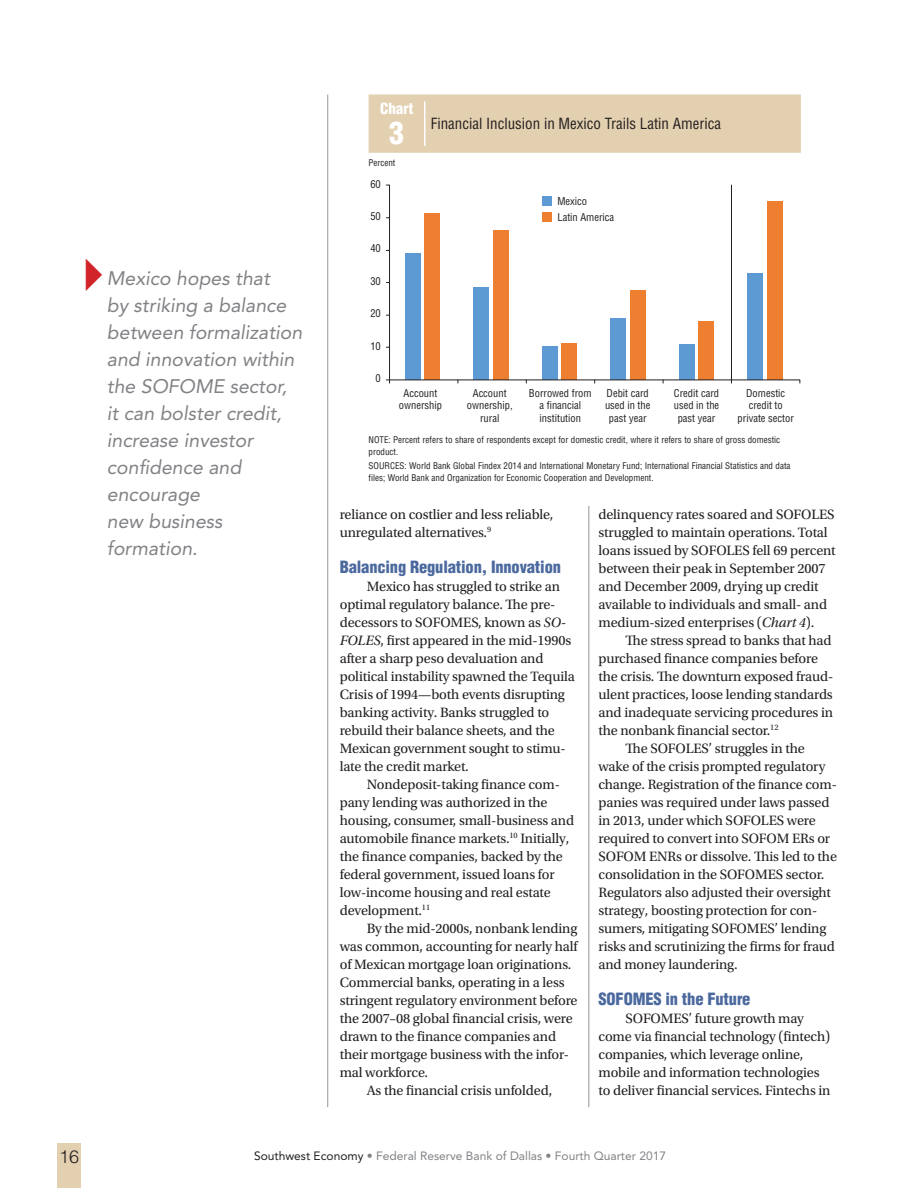
<style>
.page{position:relative;width:918px;height:1188px;background:#fff}
.page>*{position:absolute;margin:0;border:0;box-sizing:border-box;transform-origin:0 0}
.Chart{font:900 condensed 30px "Helvetica LT Std";color:#fff}
.Pullquote{font:italic 19.5px/27px "Avenir LT Std";color:#808285}
.t1{font:300 18px "Helvetica LT Std";color:#231f20}
.ArticleSubhead{font:900 condensed 16.5px "Helvetica LT Std";letter-spacing:-.01em;color:#4b699e}
.ChartTitle{font:condensed 15px "Helvetica LT Std";color:#231f20}
.Chart_word{font:900 condensed 15px "Helvetica LT Std";color:#fff}
.ArticleIndent{font:14.25px/18px "Utopia Std";letter-spacing:-.01em;color:#231f20}
.t2{font:12px "Avenir LT Std";color:#808285}
.t3{font:condensed 10.5px/12.6px "Helvetica LT Std";color:#231f20;text-align:center}
.Source{font:condensed 9px/12px "Helvetica LT Std";color:#231f20}
.ChartAxis{font:condensed 9px "Helvetica LT Std";color:#231f20}
.s1{font-style:italic}
.s2{color:#231f20}
</style>
<div class="page">
<div style="left:57px;top:1144px;width:24px;height:44px;background:#e3d0b0"></div>
<hr style="left:327px;top:94px;width:1px;height:1013px;background:#939598">
<div style="left:369px;top:94px;width:432px;height:59px;background:#e3d0b0"></div>
<hr style="left:424px;top:102px;width:1px;height:44px;background:#fff">
<svg style="left:386px;top:184px;width:415px;height:200px"></svg>
<div style="left:542px;top:196px;width:9px;height:9px;background:#5d9ad3"></div>
<div style="left:542px;top:212px;width:9px;height:9px;background:#ee7e30"></div>
<hr style="left:731px;top:185px;width:1px;height:195px;background:#231f20">
<hr style="left:588px;top:506px;width:1px;height:601px;background:#939598">
<p class="Chart_word" style="left:380px;top:99px;width:35px">Chart</p>
<p class="Chart" style="left:389px;top:114px;width:16px">3</p>
<p class="ChartTitle" style="left:431px;top:114px;width:292px">Financial Inclusion in Mexico Trails Latin America</p>
<p class="ChartAxis" style="left:369px;top:157px;width:28px">Percent</p>
<p class="Pullquote" style="left:107px;top:265px;width:197px">Mexico hopes that<br>by striking a balance between formalization and innovation within the SOFOME sector, it can bolster credit, increase investor confidence and encourage<br>new business formation.</p>
<p class="t3" style="left:370px;top:177px;width:12px">60</p>
<p class="t3" style="left:370px;top:210px;width:12px">50</p>
<p class="t3" style="left:370px;top:242px;width:12px">40</p>
<p class="t3" style="left:370px;top:275px;width:12px">30</p>
<p class="t3" style="left:370px;top:307px;width:12px">20</p>
<p class="t3" style="left:370px;top:339px;width:12px">10</p>
<p class="t3" style="left:376px;top:372px;width:7px">0</p>
<p class="t3" style="left:557px;top:193px;width:58px;line-height:16px;text-align:left">Mexico<br>Latin America</p>
<p class="t3" style="left:399px;top:386px;width:45px">Account ownership</p>
<p class="t3" style="left:467px;top:386px;width:47px">Account ownership, rural</p>
<p class="t3" style="left:529px;top:386px;width:64px">Borrowed from a financial institution</p>
<p class="t3" style="left:605px;top:386px;width:47px">Debit card used in the past year</p>
<p class="t3" style="left:674px;top:386px;width:47px">Credit card used in the past year</p>
<p class="t3" style="left:738px;top:386px;width:58px">Domestic credit to private sector</p>
<p class="Source" style="left:369px;top:434px;width:413px">NOTE: Percent refers to share of respondents except for domestic credit, where it refers to share of gross domestic product.</p>
<p class="Source" style="left:369px;top:460px;width:424px">SOURCES: World Bank Global Findex 2014 and International Monetary Fund; International Financial Statistics and data files; World Bank and Organization for Economic Cooperation and Development.</p>
<p class="ArticleIndent" style="left:340px;top:506px;width:215px">reliance on costlier and less reliable, unregulated alternatives.<sup>9</sup></p>
<p class="ArticleSubhead" style="left:340px;top:557px;width:223px">Balancing Regulation, Innovation</p>
<p class="ArticleIndent" style="left:340px;top:578px;width:237px;text-indent:27px">Mexico has struggled to strike an optimal regulatory balance. The pre&shy;decessors to SOFOMES, known as <span class="s1">SO-FOLES</span>, first appeared in the mid-1990s after a sharp peso devaluation and political instability spawned the Tequila Crisis of 1994—both events disrupting banking activity. Banks struggled to rebuild their balance sheets, and the Mexican government sought to stimu&shy;late the credit market.</p>
<p class="ArticleIndent" style="left:340px;top:776px;width:236px;text-indent:27px">Nondeposit-taking finance com&shy;pany lending was authorized in the housing, consumer, small-business and automobile finance markets.<sup>10</sup> Initially, the finance companies, backed by the federal government, issued loans for low-income housing and real estate development.<sup>11</sup></p>
<p class="ArticleIndent" style="left:340px;top:920px;width:239px;text-indent:27px">By the mid-2000s, nonbank lending was common, accounting for nearly half of Mexican mortgage loan originations.<br>Commercial banks, operating in a less stringent regulatory environment before the 2007–08 global financial crisis, were drawn to the finance companies and their mortgage business with the infor&shy;mal workforce.</p>
<p class="ArticleIndent" style="left:367px;top:1082px;width:187px">As the financial crisis unfolded,</p>
<p class="ArticleIndent" style="left:598px;top:506px;width:239px">delinquency rates soared and SOFOLES struggled to maintain operations. Total loans issued by SOFOLES fell 69 percent between their peak in September 2007 and December 2009, drying up credit available to individuals and small- and medium-sized enterprises (<span class="s1">Chart 4</span>).</p>
<p class="ArticleIndent" style="left:598px;top:632px;width:236px;text-indent:27px">The stress spread to banks that had purchased finance companies before the crisis. The downturn exposed fraud&shy;ulent practices, loose lending standards and inadequate servicing procedures in the nonbank financial sector.<sup>12</sup></p>
<p class="ArticleIndent" style="left:598px;top:740px;width:240px;text-indent:27px">The SOFOLES’ struggles in the wake of the crisis prompted regulatory change. Registration of the finance com&shy;panies was required under laws passed in 2013, under which SOFOLES were required to convert into SOFOM ERs or SOFOM ENRs or dissolve. This led to the consolidation in the SOFOMES sector.<br>Regulators also adjusted their oversight strategy, boosting protection for con&shy;sumers, mitigating SOFOMES’ lending risks and scrutinizing the firms for fraud and money laundering.</p>
<p class="ArticleSubhead" style="left:598px;top:989px;width:154px">SOFOMES in the Future</p>
<p class="ArticleIndent" style="left:598px;top:1010px;width:234px;text-indent:27px">SOFOMES’ future growth may come via financial technology (fintech) companies, which leverage online, mobile and information technologies to deliver financial services. Fintechs in</p>
<p class="t1" style="left:59px;top:1146px;width:22px">16</p>
<p class="t2" style="left:254px;top:1149px;width:414px"><span class="s2">Southwest Economy</span> • Federal Reserve Bank of Dallas • Fourth Quarter 2017</p>
</div>
